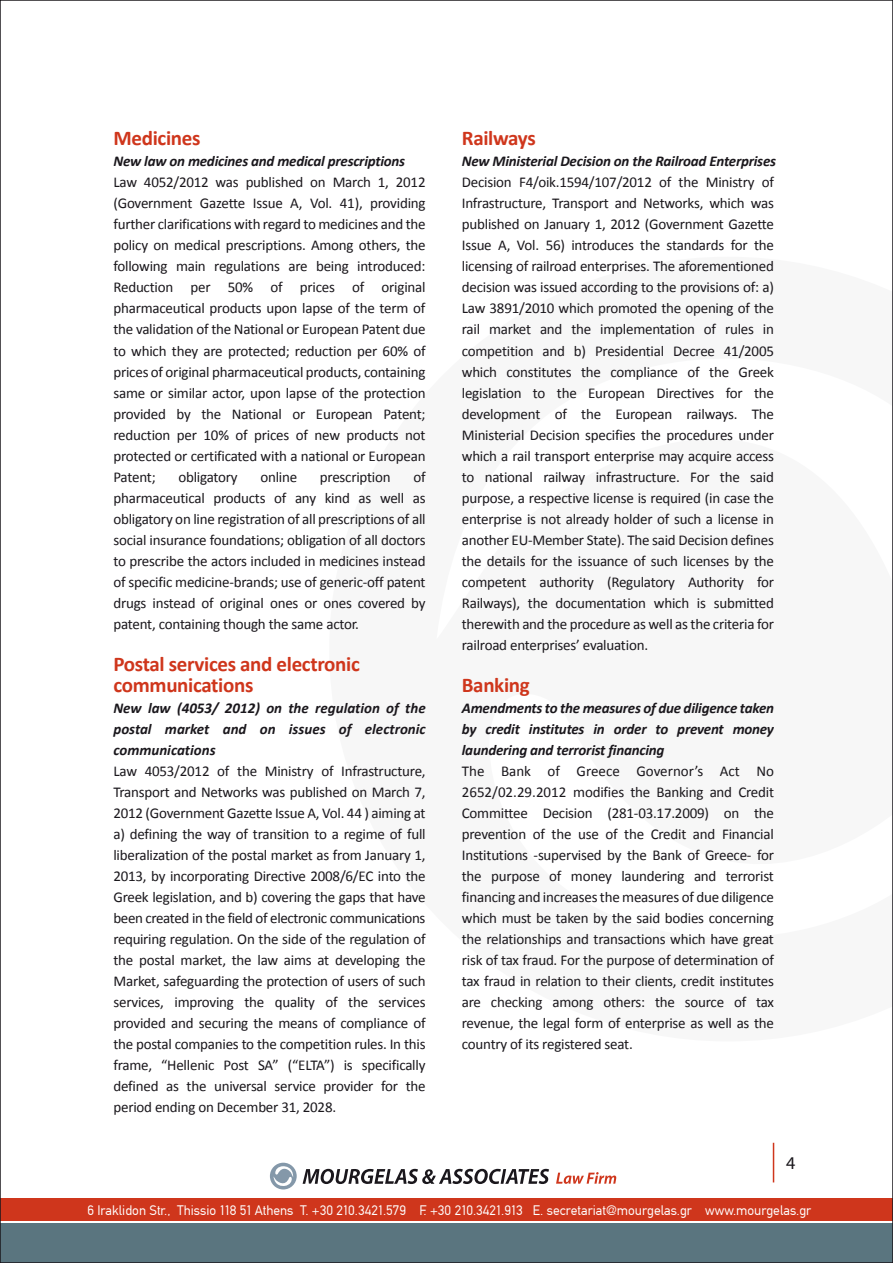
<style>
.page{position:relative;width:893px;height:1263px;background:#fff}
.page>*{position:absolute;margin:0;border:0;box-sizing:border-box;transform-origin:0 0}
.t1{font:700 21px/21px "Calibri";letter-spacing:-.015em;color:#cf361c}
.t2{font:18px "Myriad Pro";color:#1a171c}
.t3{font:15px/21px "Calibri";letter-spacing:-.015em;color:#1a171c}
.t4{font:13.5px "CF Din";color:#fff}
.s1{font-weight:700;font-style:italic}
</style>
<div class="page">
<div style="left:1px;top:1224px;width:892px;height:39px;background:#5a757f"></div>
<div style="left:1px;top:1199px;width:892px;height:22px;background:#cf361c"></div>
<hr style="left:773px;top:1143px;width:1px;height:39px;background:#cf361c">
<div style="left:270px;top:1163px;width:27px;height:26px;background:#8498a9;border-radius:50%"></div>
<svg style="left:273px;top:1164px;width:20px;height:23px"></svg>
<svg style="left:303px;top:1169px;width:246px;height:15px"></svg>
<svg style="left:556px;top:1172px;width:60px;height:12px"></svg>
<p class="t1" style="left:113px;top:128px;width:89px">Medicines</p>
<p class="t3" style="left:113px;top:151px;width:314px"><span class="s1">New law on medicines and medical prescriptions </span>Law 4052/2012 was published on March 1, 2012 (Government Gazette Issue A, Vol. 41), providing further clarifications with regard to medicines and the policy on medical prescriptions. Among others, the following main regulations are being introduced:<br>Reduction per 50% of prices of original pharmaceutical products upon lapse of the term of the validation of the National or European Patent due to which they are protected; reduction per 60% of prices of original pharmaceutical products, containing same or similar actor, upon lapse of the protection provided by the National or European Patent; reduction per 10% of prices of new products not protected or certificated with a national or European Patent;</p>
<p class="t3" style="left:113px;top:466px;width:314px;text-align:justify;text-indent:300px">of pharmaceutical products of any kind as well as obligatory on line registration of all prescriptions of all social insurance foundations; obligation of all doctors to prescribe the actors included in medicines instead of specific medicine-brands; use of generic-off patent drugs instead of original ones or ones covered by patent, containing though the same actor.</p>
<p class="t1" style="left:113px;top:653px;width:248px">Postal services and electronic communications</p>
<p class="t3" style="left:113px;top:697px;width:314px"><span class="s1">New law (4053/ 2012) on the regulation of the postal market and on issues of electronic communications<br></span>Law 4053/2012 of the Ministry of Infrastructure, Transport and Networks was published on March 7, 2012 (Government Gazette Issue A, Vol. 44 ) aiming at a) defining the way of transition to a regime of full liberalization of the postal market as from January 1, 2013, by incorporating Directive 2008/6/EC into the Greek legislation, and b) covering the gaps that have been created in the field of electronic communications requiring regulation. On the side of the regulation of the postal market, the law aims at developing the Market, safeguarding the protection of users of such services, improving the quality of the services provided and securing the means of compliance of the postal companies to the competition rules. In this frame, “Hellenic Post SA” (“ELTA”) is specifically defined as the universal service provider for the period ending on December 31, 2028.</p>
<p class="t3" style="left:178px;top:466px;width:61px">obligatory</p>
<p class="t3" style="left:260px;top:466px;width:38px">online</p>
<p class="t3" style="left:320px;top:466px;width:72px">prescription</p>
<p class="t1" style="left:462px;top:128px;width:75px">Railways</p>
<p class="t3" style="left:462px;top:151px;width:316px"><span class="s1">New Ministerial Decision on the Railroad Enterprises </span>Decision F4/oik.1594/107/2012 of the Ministry of Infrastructure, Transport and Networks, which was published on January 1, 2012 (Government Gazette Issue A, Vol. 56) introduces the standards for the licensing of railroad enterprises. The aforementioned decision was issued according to the provisions of: a)<br>Law 3891/2010 which promoted the opening of the rail market and the implementation of rules in competition and b) Presidential Decree 41/2005 which constitutes the compliance of the Greek legislation to the European Directives for the development of the European railways. The Ministerial Decision specifies the procedures under which a rail transport enterprise may acquire access to national railway infrastructure. For the said purpose, a respective license is required (in case the enterprise is not already holder of such a license in another EU-Member State). The said Decision defines the details for the issuance of such licenses by the competent authority (Regulatory Authority for Railways), the documentation which is submitted therewith and the procedure as well as the criteria for railroad enterprises’ evaluation.</p>
<p class="t1" style="left:462px;top:674px;width:69px">Banking</p>
<p class="t3" style="left:462px;top:697px;width:314px"><span class="s1">Amendments to the measures of due diligence taken by credit institutes in order to prevent money laundering and terrorist financing<br></span>The Bank of Greece Governor’s Act No 2652/02.29.2012 modifies the Banking and Credit Committee Decision (281-03.17.2009) on the prevention of the use of the Credit and Financial Institutions -supervised by the Bank of Greece- for the purpose of money laundering and terrorist financing and increases the measures of due diligence which must be taken by the said bodies concerning the relationships and transactions which have great risk of tax fraud. For the purpose of determination of tax fraud in relation to their clients, credit institutes are checking among others: the source of tax revenue, the legal form of enterprise as well as the country of its registered seat.</p>
<p class="t2" style="left:786px;top:1152px;width:11px">4</p>
<p class="t4" style="left:87px;top:1202px;width:725px">6 Iraklidon Str., Thissio 118 51 Athens T. +30 210.3421.579 F. +30 210.3421.913 E. secretariat@mourgelas.gr www.mourgelas.gr</p>
</div>
